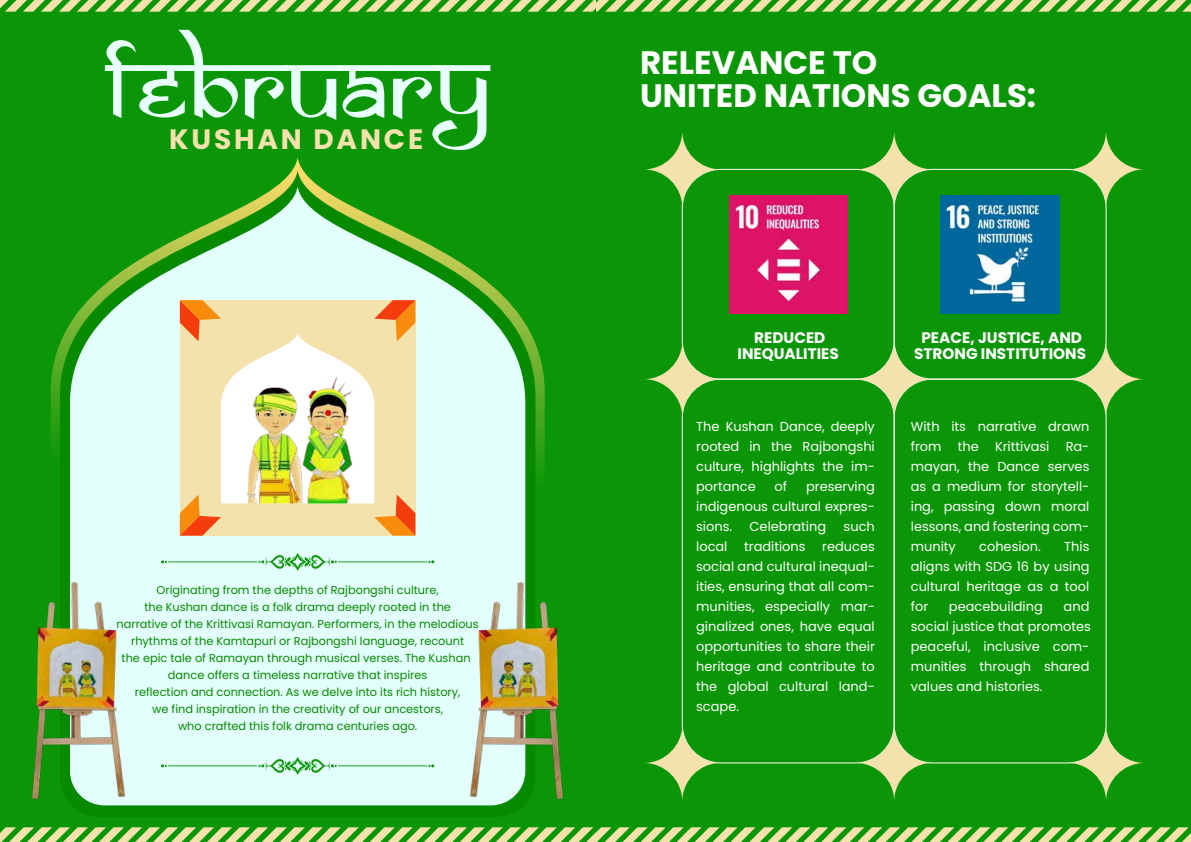
<style>
.page{position:relative;width:1191px;height:842px;background:#fff}
.page>*{position:absolute;margin:0;border:0;box-sizing:border-box;transform-origin:0 0}
.t1{font:98.9px "Samarkan Normal";color:#e9fffd}
.t2{font:700 32.4px/33px "Poppins";color:#fff}
.t3{font:700 28px "Poppins";letter-spacing:.1em;color:#f3e2ac}
.t4{font:700 15.3px/16.5px "Poppins";color:#fff;text-align:center}
.t5{font:13px/20px "Poppins";color:#fff;text-align:justify}
.t6{font:11.3px/17px "Poppins";color:#078900;text-align:center}
</style>
<div class="page">
<div style="left:596px;top:0;width:595px;height:842px;background:#0b9607"></div>
<div style="left:682px;top:169px;width:212px;height:210px;border:1px solid #fff;border-radius:39px"></div>
<div style="left:894px;top:169px;width:212px;height:210px;border:1px solid #fff;border-radius:39px"></div>
<div style="left:682px;top:379px;width:212px;height:384px;border:1px solid #fff;border-radius:39px"></div>
<div style="left:894px;top:379px;width:212px;height:384px;border:1px solid #fff;border-radius:39px"></div>
<svg style="left:855px;top:341px;width:78px;height:77px"></svg>
<svg style="left:855px;top:724px;width:78px;height:77px"></svg>
<svg style="left:855px;top:131px;width:78px;height:77px"></svg>
<svg style="left:1067px;top:341px;width:78px;height:77px"></svg>
<svg style="left:1067px;top:724px;width:78px;height:77px"></svg>
<svg style="left:1067px;top:131px;width:78px;height:77px"></svg>
<svg style="left:644px;top:341px;width:77px;height:77px"></svg>
<svg style="left:644px;top:724px;width:77px;height:77px"></svg>
<svg style="left:644px;top:131px;width:77px;height:77px"></svg>
<img style="left:941px;top:195px;width:118px;height:118px">
<img style="left:729px;top:195px;width:118px;height:118px">
<div style="left:0;top:0;width:595px;height:842px;background:#0b9607"></div>
<svg style="left:51px;top:158px;width:494px;height:320px"></svg>
<svg style="left:60px;top:171px;width:475px;height:646px"></svg>
<svg style="left:70px;top:187px;width:455px;height:618px;fill:#e3fffc"></svg>
<svg style="left:0;top:0;width:1191px;height:12px"></svg>
<svg style="left:0;top:827px;width:1191px;height:15px"></svg>
<img style="left:32px;top:579px;width:111px;height:224px">
<img style="left:452px;top:579px;width:111px;height:224px">
<hr style="left:338px;top:561px;width:89px;height:1px;background:#0b9607">
<svg style="left:428px;top:560px;width:6px;height:3px"></svg>
<hr style="left:168px;top:561px;width:89px;height:1px;background:#0b9607">
<svg style="left:161px;top:560px;width:6px;height:3px"></svg>
<svg style="left:258px;top:553px;width:79px;height:18px"></svg>
<hr style="left:338px;top:765px;width:89px;height:1px;background:#0b9607">
<svg style="left:428px;top:764px;width:6px;height:3px"></svg>
<hr style="left:168px;top:765px;width:89px;height:1px;background:#0b9607">
<svg style="left:161px;top:764px;width:6px;height:3px"></svg>
<svg style="left:258px;top:757px;width:79px;height:18px"></svg>
<img style="left:180px;top:300px;width:235px;height:236px">
<h1 class="t1" style="left:105px;top:28px;width:386px">February</h1>
<h3 class="t3" style="left:169px;top:123px;width:255px">KUSHAN DANCE</h3>
<p class="t6" style="left:117px;top:581px;width:364px">Originating from the depths of Rajbongshi culture,<br>the Kushan dance is a folk drama deeply rooted in the<br>narrative of the Krittivasi Ramayan. Performers, in the melodious rhythms of the Kamtapuri or Rajbongshi language, recount<br>the epic tale of Ramayan through musical verses. The Kushan dance offers a timeless narrative that inspires<br>reflection and connection. As we delve into its rich history,<br>we find inspiration in the creativity of our ancestors,<br>who crafted this folk drama centuries ago.</p>
<h2 class="t2" style="left:640px;top:47px;width:398px">RELEVANCE TO<br>UNITED NATIONS GOALS:</h2>
<p class="t4" style="left:737px;top:329px;width:103px">REDUCED<br>INEQUALITIES</p>
<p class="t4" style="left:914px;top:329px;width:173px">PEACE, JUSTICE, AND<br>STRONG INSTITUTIONS</p>
<p class="t5" style="left:696px;top:417px;width:180px">The Kushan Dance, deeply rooted in the Rajbongshi culture, highlights the im&shy;portance</p>
<p class="t5" style="left:775px;top:477px;width:14px">of</p>
<p class="t5" style="left:696px;top:477px;width:180px;text-indent:110px">preserving indigenous cultural expres&shy;sions.</p>
<p class="t5" style="left:750px;top:517px;width:78px">Celebrating</p>
<p class="t5" style="left:844px;top:517px;width:33px">such</p>
<p class="t5" style="left:696px;top:537px;width:33px">local</p>
<p class="t5" style="left:744px;top:537px;width:63px">traditions</p>
<p class="t5" style="left:696px;top:537px;width:180px;text-indent:126px">reduces social and cultural inequal&shy;ities, ensuring that all com&shy;munities, especially mar&shy;ginalized ones, have equal opportunities to share their heritage and contribute to the global cultural land&shy;scape.</p>
<p class="t5" style="left:911px;top:417px;width:180px">With its narrative drawn from</p>
<p class="t5" style="left:958px;top:437px;width:23px">the</p>
<p class="t5" style="left:995px;top:437px;width:56px">Krittivasi</p>
<p class="t5" style="left:911px;top:437px;width:180px;text-indent:155px">Ra&shy;mayan, the Dance serves as a medium for storytell&shy;ing, passing down moral lessons, and fostering com&shy;munity</p>
<p class="t5" style="left:911px;top:537px;width:180px;text-indent:153px">This aligns with SDG 16 by using cultural heritage as a tool for</p>
<p class="t5" style="left:979px;top:537px;width:63px">cohesion.</p>
<p class="t5" style="left:949px;top:597px;width:95px">peacebuilding</p>
<p class="t5" style="left:911px;top:597px;width:182px;text-indent:153px">and social justice that promotes peaceful, inclusive com&shy;munities through shared values and histories.</p>
</div>
